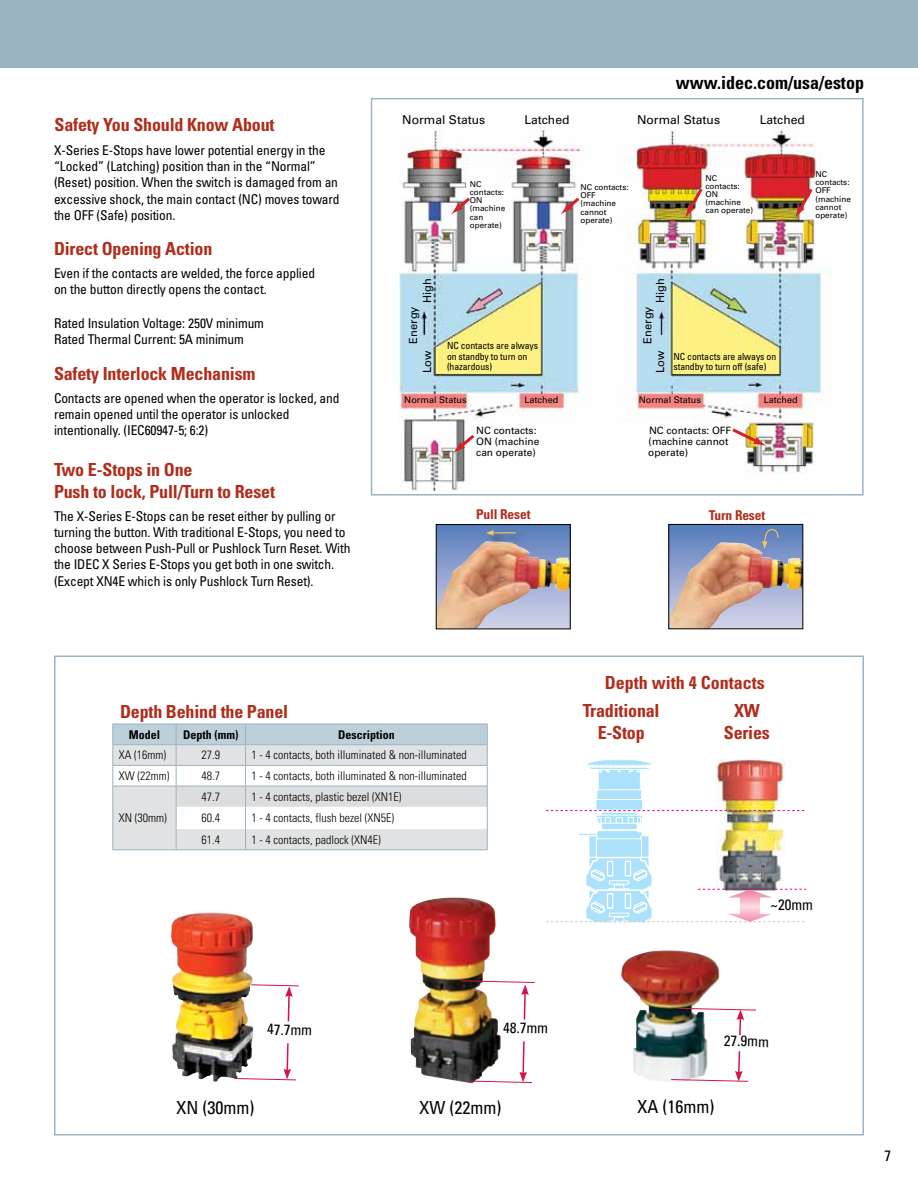
<style>
.page{position:relative;width:918px;height:1188px;background:#fff}
.page>*{position:absolute;margin:0;border:0;box-sizing:border-box;transform-origin:0 0}
.t1{font:700 condensed 18px/21.6px "Univers LT Std";letter-spacing:-.01em;color:#b02c1b;text-align:center}
.t2{font:condensed 18px "Univers LT Std";color:#000}
.t3{font:700 condensed 18px "Univers LT Std";color:#000}
.t4{font:condensed 15px "Univers LT Std";color:#000}
.t5{font:condensed 13.5px/16.2px "Univers LT Std";letter-spacing:-.01em;color:#000}
.t6{font:700 condensed 13.5px "Univers LT Std";letter-spacing:-.01em;color:#b02c1b}
.t7{font:12.15px "Univers LT Std";color:#000}
.t8{font:300 condensed 12px "Univers LT Std";color:#000}
.t9{font:700 condensed 12px "Univers LT Std";color:#000}
.t10{font:11.1px "Univers LT Std";color:#000}
.t11{font:10.2px/11.1px "Univers LT Std";color:#000}
.t12{font:condensed 9.75px/10.5px "Univers LT Std";letter-spacing:-.01em;color:#000}
.t13{font:9.15px "Univers LT Std";color:#000}
.t14{font:8.1px/8.1px "Univers LT Std";color:#000}
</style>
<div class="page">
<div style="left:0;top:0;width:918px;height:68px;background:#9ab4c2"></div>
<div style="left:54px;top:656px;width:810px;height:480px;background:#fff;border:2px solid #9ab4c2"></div>
<img style="left:399px;top:128px;width:425px;height:363px">
<svg style="left:451px;top:194px;width:22px;height:20px"></svg>
<svg style="left:453px;top:432px;width:25px;height:21px"></svg>
<svg style="left:795px;top:185px;width:20px;height:33px"></svg>
<svg style="left:729px;top:426px;width:38px;height:20px"></svg>
<svg style="left:685px;top:185px;width:20px;height:33px"></svg>
<svg style="left:560px;top:194px;width:23px;height:20px"></svg>
<div style="left:371px;top:98px;width:493px;height:398px;border:2px solid #9ab4c2"></div>
<div style="left:436px;top:525px;width:134px;height:104px;background:#6083bf"></div>
<img style="left:438px;top:541px;width:131px;height:86px">
<div style="left:436px;top:524px;width:135px;height:105px;border:1px solid #000"></div>
<div style="left:485px;top:528px;width:43px;height:20px;background:#000;opacity:.75"></div>
<svg style="left:486px;top:530px;width:30px;height:6px"></svg>
<div style="left:669px;top:524px;width:134px;height:105px;background:#5f82be"></div>
<img style="left:670px;top:542px;width:131px;height:85px">
<div style="left:668px;top:524px;width:135px;height:105px;border:1px solid #000"></div>
<svg style="left:762px;top:529px;width:17px;height:20px"></svg>
<img style="left:409px;top:898px;width:87px;height:184px">
<img style="left:460px;top:980px;width:75px;height:103px">
<img style="left:621px;top:950px;width:99px;height:132px">
<img style="left:670px;top:1008px;width:86px;height:74px">
<svg style="left:546px;top:759px;width:260px;height:165px"></svg>
<div style="left:771px;top:899px;width:57px;height:17px;background:#fff"></div>
<svg style="left:112px;top:724px;width:376px;height:125px"></svg>
<hr style="left:246px;top:849px;width:242px;height:1px;background:#9ab4c2">
<hr style="left:176px;top:849px;width:70px;height:1px;background:#9ab4c2">
<hr style="left:112px;top:849px;width:64px;height:1px;background:#9ab4c2">
<img style="left:171px;top:913px;width:82px;height:169px">
<svg style="left:234px;top:984px;width:65px;height:97px"></svg>
<h1 class="t1" style="left:55px;top:114px;width:221px">Safety You Should Know About</h1>
<p class="t5" style="left:54px;top:142px;width:287px">X-Series E-Stops have lower potential energy in the “Locked” (Latching) position than in the “Normal” (Reset) position. When the switch is damaged from an excessive shock, the main contact (NC) moves toward the OFF (Safe) position.</p>
<h1 class="t1" style="left:54px;top:238px;width:160px">Direct Opening Action</h1>
<p class="t5" style="left:54px;top:265px;width:263px">Even if the contacts are welded, the force applied on the button directly opens the contact.</p>
<p class="t5" style="left:54px;top:315px;width:212px">Rated Insulation Voltage: 250V minimum<br>Rated Thermal Current: 5A minimum</p>
<h1 class="t1" style="left:54px;top:362px;width:203px">Safety Interlock Mechanism</h1>
<p class="t5" style="left:54px;top:389px;width:287px">Contacts are opened when the operator is locked, and remain opened until the operator is unlocked intentionally. (IEC60947-5; 6:2)</p>
<h1 class="t3" style="left:676px;top:71px;width:190px">www.idec.com/usa/estop</h1>
<p class="t7" style="left:402px;top:113px;width:85px">Normal Status</p>
<p class="t7" style="left:524px;top:113px;width:47px">Latched</p>
<p class="t7" style="left:637px;top:113px;width:85px">Normal Status</p>
<p class="t7" style="left:760px;top:113px;width:47px">Latched</p>
<p class="t14" style="left:470px;top:180px;width:37px">NC contacts:<br>ON (machine can operate)</p>
<p class="t14" style="left:705px;top:174px;width:49px">NC contacts:<br>ON (machine can operate)</p>
<p class="t14" style="left:580px;top:183px;width:50px">NC contacts:<br>OFF (machine cannot operate)</p>
<p class="t14" style="left:815px;top:170px;width:37px">NC contacts:<br>OFF (machine cannot operate)</p>
<p class="t10" style="left:421px;top:303px;width:26px;rotate:-90deg">High</p>
<p class="t10" style="left:654px;top:303px;width:26px;rotate:-90deg">High</p>
<p class="t10" style="left:407px;top:344px;width:39px;rotate:-90deg">Energy</p>
<p class="t10" style="left:641px;top:344px;width:39px;rotate:-90deg">Energy</p>
<p class="t10" style="left:421px;top:373px;width:24px;rotate:-90deg">Low</p>
<p class="t13" style="left:404px;top:395px;width:64px">Normal Status</p>
<p class="t13" style="left:524px;top:395px;width:35px">Latched</p>
<p class="t13" style="left:639px;top:395px;width:64px">Normal Status</p>
<p class="t13" style="left:764px;top:395px;width:35px">Latched</p>
<p class="t12" style="left:447px;top:340px;width:93px">NC contacts are always on standby to turn on (hazardous)</p>
<p class="t12" style="left:674px;top:351px;width:104px">NC contacts are always on standby to turn off (safe)</p>
<p class="t10" style="left:654px;top:373px;width:24px;rotate:-90deg">Low</p>
<p class="t11" style="left:476px;top:425px;width:65px">NC contacts:<br>ON (machine can operate)</p>
<p class="t11" style="left:648px;top:425px;width:84px">NC contacts: OFF (machine cannot operate)</p>
<h1 class="t1" style="left:54px;top:459px;width:223px;text-align:left">Two E-Stops in One<br>Push to lock, Pull/Turn to Reset</h1>
<p class="t5" style="left:54px;top:508px;width:298px">The X-Series E-Stops can be reset either by pulling or turning the button. With traditional E-Stops, you need to choose between Push-Pull or Pushlock Turn Reset. With the IDEC X Series E-Stops you get both in one switch. (Except XN4E which is only Pushlock Turn Reset).</p>
<p class="t6" style="left:476px;top:506px;width:56px">Pull Reset</p>
<p class="t6" style="left:709px;top:506px;width:58px">Turn Reset</p>
<h1 class="t1" style="left:120px;top:700px;width:170px">Depth Behind the Panel</h1>
<p class="t9" style="left:129px;top:727px;width:33px">Model</p>
<p class="t9" style="left:183px;top:727px;width:57px">Depth (mm)</p>
<p class="t9" style="left:338px;top:727px;width:58px">Description</p>
<p class="t8" style="left:119px;top:748px;width:49px">XA (16mm)</p>
<p class="t8" style="left:201px;top:748px;width:20px">27.9</p>
<p class="t8" style="left:252px;top:748px;width:217px">1 - 4 contacts, both illuminated &amp; non-illuminated</p>
<p class="t8" style="left:119px;top:769px;width:52px">XW (22mm)</p>
<p class="t8" style="left:201px;top:769px;width:20px">48.7</p>
<p class="t8" style="left:251px;top:769px;width:217px">1 - 4 contacts, both illuminated &amp; non-illuminated</p>
<p class="t8" style="left:119px;top:811px;width:49px">XN (30mm)</p>
<p class="t8" style="left:201px;top:789px;width:20px">47.7</p>
<p class="t8" style="left:251px;top:789px;width:151px">1 - 4 contacts, plastic bezel (XN1E)</p>
<p class="t8" style="left:201px;top:811px;width:20px">60.4</p>
<p class="t8" style="left:251px;top:811px;width:144px">1 - 4 contacts, flush bezel (XN5E)</p>
<p class="t8" style="left:201px;top:832px;width:20px">61.4</p>
<p class="t8" style="left:251px;top:832px;width:131px">1 - 4 contacts, padlock (XN4E)</p>
<h1 class="t1" style="left:605px;top:672px;width:162px">Depth with 4 Contacts</h1>
<h1 class="t1" style="left:583px;top:700px;width:78px">Traditional<br>E-Stop</h1>
<h1 class="t1" style="left:724px;top:700px;width:48px">XW<br>Series</h1>
<p class="t4" style="left:771px;top:895px;width:44px">~20mm</p>
<p class="t4" style="left:267px;top:1020px;width:46px;rotate:1deg">47.7mm</p>
<p class="t4" style="left:503px;top:1018px;width:46px;rotate:1deg">48.7mm</p>
<p class="t4" style="left:724px;top:1031px;width:46px;rotate:1deg">27.9mm</p>
<h1 class="t2" style="left:176px;top:1096px;width:79px">XN (30mm)</h1>
<h1 class="t2" style="left:419px;top:1096px;width:83px">XW (22mm)</h1>
<h1 class="t2" style="left:637px;top:1095px;width:78px">XA (16mm)</h1>
<p class="t4" style="left:884px;top:1146px;width:8px">7</p>
</div>
